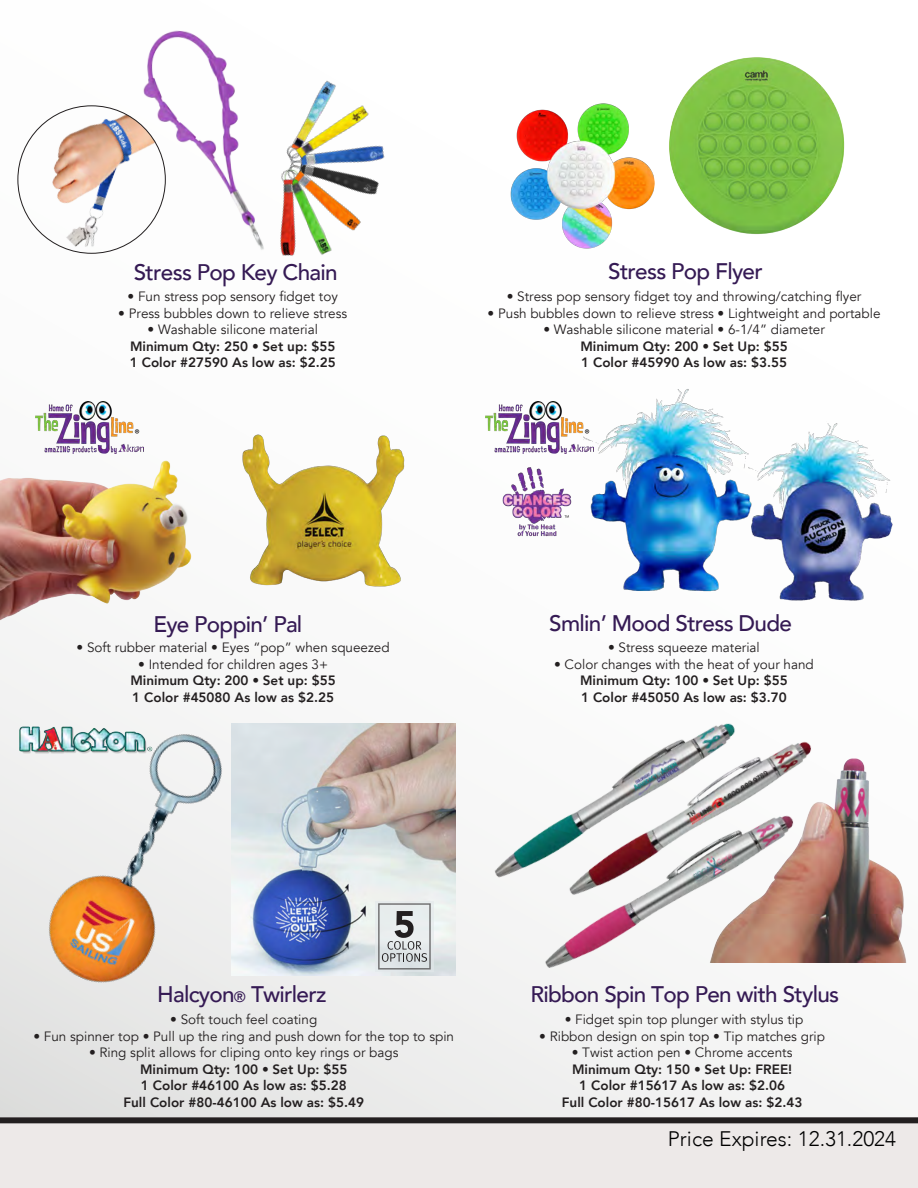
<style>
.page{position:relative;width:918px;height:1188px;background:#fff}
.page>*{position:absolute;margin:0;border:0;box-sizing:border-box;transform-origin:0 0}
.t1{font:500 22.5px "Avenir";letter-spacing:-.03em;color:#351a54}
.t2{font:300 21px "Avenir";color:#000}
.t3{font:800 13.5px/16.5px "Avenir";color:#231f20;text-align:center}
.t4{font:13.5px "Avenir";color:#231f20}
.s1{font-weight:400}
.s2{font-size:15px}
</style>
<div class="page">
<div style="left:0;top:0;width:918px;height:1188px;background:linear-gradient(to bottom,#fff,#efefee)"></div>
<div style="left:0;top:1117px;width:918px;height:71px;background:#ede9e8"></div>
<img style="left:657px;top:46px;width:200px;height:199px">
<img style="left:508px;top:103px;width:147px;height:147px">
<img style="left:77px;top:14px;width:253px;height:253px">
<img style="left:257px;top:64px;width:110px;height:94px">
<img style="left:272px;top:116px;width:124px;height:125px">
<img style="left:382px;top:101px;width:12px;height:113px">
<img style="left:262px;top:138px;width:121px;height:121px">
<img style="left:231px;top:158px;width:110px;height:110px">
<img style="left:277px;top:82px;width:105px;height:105px">
<img style="left:18px;top:106px;width:147px;height:147px;border-radius:74px">
<img style="left:255px;top:406px;width:177px;height:212px">
<img style="left:0;top:403px;width:255px;height:258px">
<img style="left:583px;top:367px;width:169px;height:226px">
<img style="left:749px;top:414px;width:150px;height:189px">
<img style="left:267px;top:723px;width:189px;height:252px">
<img style="left:845px;top:730px;width:73px;height:233px">
<img style="left:480px;top:698px;width:365px;height:296px">
<img style="left:35px;top:401px;width:108px;height:53px">
<img style="left:485px;top:401px;width:108px;height:53px">
<img style="left:499px;top:466px;width:77px;height:72px">
<svg style="left:375px;top:901px;width:59px;height:71px;background:#ced2d4"></svg>
<svg style="left:382px;top:911px;width:45px;height:51px;background:#babdbe"></svg>
<img style="left:7px;top:696px;width:260px;height:331px">
<div style="left:0;top:1117px;width:918px;height:6px;background:#231f20"></div>
<h1 class="t1" style="left:134px;top:253px;width:205px">Stress Pop Key Chain</h1>
<p class="t4" style="left:128px;top:289px;width:212px">• Fun stress pop sensory fidget toy</p>
<p class="t4" style="left:118px;top:305px;width:230px">• Press bubbles down to relieve stress</p>
<p class="t3" style="left:130px;top:321px;width:207px"><span class="s1">• Washable silicone material<br></span>Minimum Qty: 250 <span class="s1">•</span> Set up: $55<br>1 Color #27590 As low as: $2.25</p>
<h1 class="t1" style="left:153px;top:605px;width:151px">Eye Poppin’ Pal</h1>
<p class="t4" style="left:77px;top:640px;width:315px">• Soft rubber material • Eyes “pop” when squeezed</p>
<p class="t3" style="left:130px;top:656px;width:207px"><span class="s1">• Intended for children ages 3+<br></span>Minimum Qty: 200 <span class="s1">•</span> Set up: $55<br>1 Color #45080 As low as $2.25</p>
<h1 class="t1" style="left:608px;top:252px;width:156px">Stress Pop Flyer</h1>
<p class="t4" style="left:507px;top:289px;width:356px">• Stress pop sensory fidget toy and throwing/catching flyer</p>
<p class="t4" style="left:488px;top:305px;width:394px">• Push bubbles down to relieve stress • Lightweight and portable</p>
<p class="t3" style="left:543px;top:321px;width:283px"><span class="s1">• Washable silicone material • 6-1/4” diameter<br></span>Minimum Qty: 200 <span class="s1">•</span> Set Up: $55<br>1 Color #45990 As low as: $3.55</p>
<h1 class="t1" style="left:549px;top:604px;width:244px">Smlin’ Mood Stress Dude</h1>
<p class="t4" style="left:608px;top:640px;width:153px">• Stress squeeze material</p>
<p class="t3" style="left:554px;top:656px;width:261px"><span class="s1">• Color changes with the heat of your hand<br></span>Minimum Qty: 100 <span class="s1">•</span> Set Up: $55<br>1 Color #45050 As low as: $3.70</p>
<h1 class="t1" style="left:157px;top:975px;width:171px">Halcyon<span class="s2">®</span> Twirlerz</h1>
<h1 class="t1" style="left:530px;top:974px;width:310px">Ribbon Spin Top Pen with Stylus</h1>
<p class="t4" style="left:565px;top:1012px;width:240px">• Fidget spin top plunger with stylus tip</p>
<p class="t4" style="left:539px;top:1028px;width:287px">• Ribbon design on spin top • Tip matches grip</p>
<p class="t3" style="left:562px;top:1044px;width:242px"><span class="s1">• Twist action pen • Chrome accents<br></span>Minimum Qty: 150 <span class="s1">•</span> Set Up: FREE!<br>1 Color #15617 As low as: $2.06<br>Full Color #80-15617 As low as: $2.43</p>
<p class="t4" style="left:170px;top:1012px;width:149px">• Soft touch feel coating</p>
<p class="t4" style="left:33px;top:1028px;width:422px">• Fun spinner top • Pull up the ring and push down for the top to spin</p>
<p class="t3" style="left:89px;top:1044px;width:311px"><span class="s1">• Ring split allows for cliping onto key rings or bags </span>Minimum Qty: 100 <span class="s1">•</span> Set Up: $55<br>1 Color #46100 As low as: $5.28<br>Full Color #80-46100 As low as: $5.49</p>
<h2 class="t2" style="left:668px;top:1126px;width:230px">Price Expires: 12.31.2024</h2>
</div>
